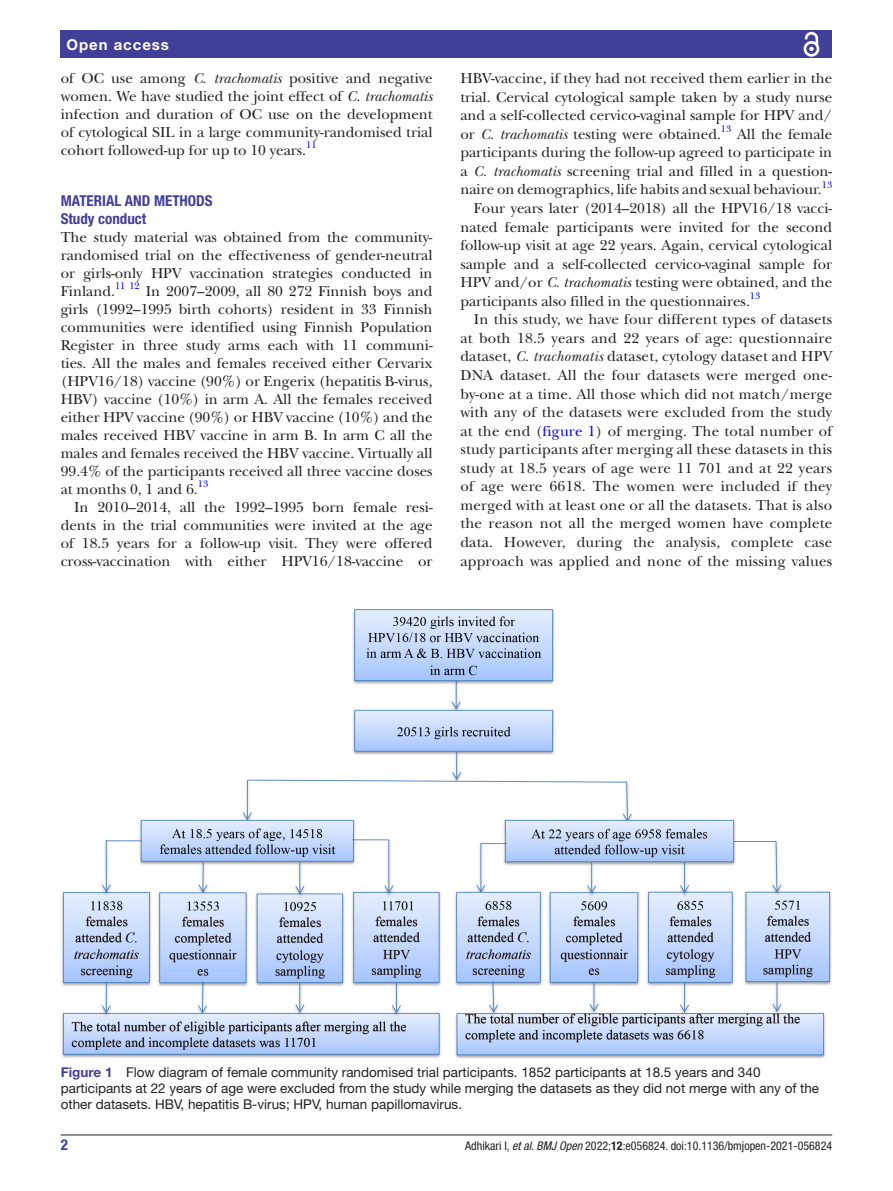
<style>
.page{position:relative;width:893px;height:1191px;background:#fff}
.page>*{position:absolute;margin:0;border:0;box-sizing:border-box;transform-origin:0 0}
.t1{font:15px/18.6px "New Baskerville";color:#231f20;text-align:justify}
.t2{font:700 condensed 15px/18px "Helvetica Neue LT Std";color:#414099}
.t3{font:700 15px "Helvetica Neue LT Std";letter-spacing:.065em;color:#fff}
.t4{font:13.5px/16.2px "Helvetica Neue LT Std";color:#231f20}
.t5{font:condensed 12px "Helvetica Neue LT Std";color:#231f20}
.t6{font:9.9px "New Baskerville";color:#00f}
.s1{font-style:italic}
.s2{color:#00f}
.s3{font-weight:700;color:#414099}
.s4{font-weight:700}
</style>
<div class="page">
<hr style="left:61px;top:1134px;width:771px;height:1px;background:#231f20">
<div style="left:61px;top:31px;width:771px;height:27px;background:#414099"></div>
<svg style="left:803px;top:31px;width:17px;height:26px"></svg>
<img style="left:61px;top:609px;width:771px;height:450px">
<p class="t3" style="left:66px;top:35px;width:104px">Open access</p>
<p class="t1" style="left:61px;top:69px;width:373px;line-height:18px">of OC use among <span class="s1">C. trachomatis</span> positive and negative women. We have studied the joint effect of <span class="s1">C. trachomatis </span>infection and duration of OC use on the development of cytological SIL in a large community-randomised trial cohort followed-up for up to 10 years.</p>
<p class="t6" style="left:306px;top:139px;width:12px">11</p>
<p class="t2" style="left:61px;top:191px;width:153px">MATERIAL AND METHODS<br>Study conduct</p>
<p class="t1" style="left:61px;top:228px;width:373px;line-height:18px">The study material was obtained from the community&shy;randomised trial on the effectiveness of gender-neutral or girls-only HPV vaccination strategies conducted in Finland.</p>
<p class="t6" style="left:115px;top:280px;width:26px">11 12</p>
<p class="t1" style="left:61px;top:282px;width:373px;line-height:18px;text-indent:85px">In 2007–2009, all 80 272 Finnish boys and girls (1992–1995 birth cohorts) resident in 33 Finnish communities were identified using Finnish Population Register in three study arms each with 11 communi&shy;ties. All the males and females received either Cervarix (HPV16/18) vaccine (90%) or Engerix (hepatitis B-virus, HBV) vaccine (10%) in arm A. All the females received either HPV vaccine (90%) or HBV vaccine (10%) and the males received HBV vaccine in arm B. In arm C all the males and females received the HBV vaccine. Virtually all 99.4% of the participants received all three vaccine doses at months 0, 1 and 6.<sup>13</sup></p>
<p class="t1" style="left:61px;top:498px;width:373px;line-height:18px;text-indent:14px">In 2010–2014, all the 1992–1995 born female resi&shy;dents in the trial communities were invited at the age of 18.5 years for a follow-up visit. They were offered cross-vaccination with either HPV16/18-vaccine or</p>
<p class="t1" style="left:460px;top:69px;width:373px">HBV-vaccine, if they had not received them earlier in the trial. Cervical cytological sample taken by a study nurse and a self-collected cervico-vaginal sample for HPV and/ or <span class="s1">C. trachomatis</span> testing were obtained.</p>
<p class="t6" style="left:721px;top:123px;width:12px">13</p>
<p class="t1" style="left:460px;top:125px;width:373px;text-indent:277px">All the female participants during the follow-up agreed to participate in a <span class="s1">C. trachomatis</span> screening trial and filled in a question&shy;naire on demographics, life habits and sexual behaviour.</p>
<p class="t6" style="left:822px;top:179px;width:12px">13</p>
<p class="t1" style="left:460px;top:199px;width:373px;text-indent:14px">Four years later (2014–2018) all the HPV16/18 vacci&shy;nated female participants were invited for the second follow-up visit at age 22 years. Again, cervical cytological sample and a self-collected cervico-vaginal sample for HPV and/or <span class="s1">C. trachomatis</span> testing were obtained, and the participants also filled in the questionnaires.</p>
<p class="t6" style="left:750px;top:290px;width:12px">13</p>
<p class="t1" style="left:460px;top:310px;width:373px;text-indent:14px">In this study, we have four different types of datasets at both 18.5 years and 22 years of age: questionnaire dataset, <span class="s1">C. trachomatis</span> dataset, cytology dataset and HPV DNA dataset. All the four datasets were merged one&shy;by-one at a time. All those which did not match/merge with any of the datasets were excluded from the study at the end (<span class="s2">figure 1</span>) of merging. The total number of study participants after merging all these datasets in this study at 18.5 years of age were 11 701 and at 22 years of age were 6618. The women were included if they merged with at least one or all the datasets. That is also the reason not all the merged women have complete data. However, during the analysis, complete case approach was applied and none of the missing values</p>
<p class="t4" style="left:61px;top:1063px;width:760px"><span class="s3">Figure 1</span> Flow diagram of female community randomised trial participants. 1852 participants at 18.5 years and 340 participants at 22 years of age were excluded from the study while merging the datasets as they did not merge with any of the other datasets. HBV, hepatitis B-virus; HPV, human papillomavirus.</p>
<p class="t2" style="left:61px;top:1135px;width:9px">2</p>
<p class="t5" style="left:465px;top:1138px;width:368px">Adhikari I, <span class="s1">et al</span>. <span class="s1">BMJ Open</span> 2022;<span class="s4">12</span>:e056824. doi:10.1136/bmjopen-2021-056824</p>
</div>
